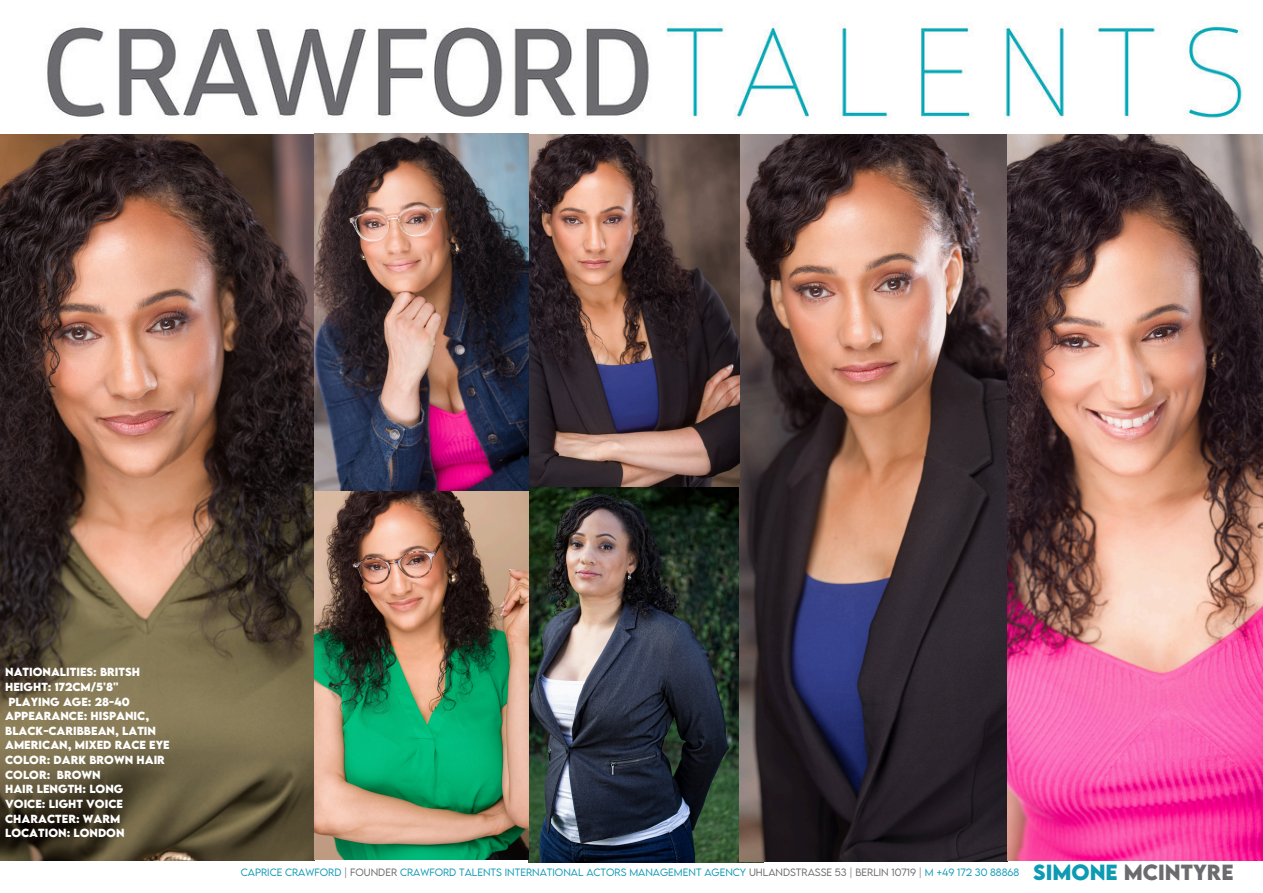
<style>
.page{position:relative;width:1263px;height:893px;background:#fff}
.page>*{position:absolute;margin:0;border:0;box-sizing:border-box;transform-origin:0 0}
.t1{font:700 19.5px "LEMONMILK";letter-spacing:.09em;color:#6b6a6e}
.t2{font:700 10.43px "LEMONMILK";color:#fff}
.t3{font:700 10.43px "LEMONMILK";letter-spacing:.09em;color:#fff}
.t4{font:700 10.43px "LEMONMILK";letter-spacing:.165em;color:#fff}
.t5{font:700 10.43px "LEMONMILK";letter-spacing:.065em;color:#fff}
.t6{font:700 10.43px "LEMONMILK";letter-spacing:.13em;color:#fff}
.t7{font:700 10.43px "LEMONMILK";letter-spacing:.14em;color:#fff}
.t8{font:700 10.43px "LEMONMILK";letter-spacing:.285em;color:#fff}
.t9{font:300 9.45px "LEMONMILK";letter-spacing:.115em;color:#0e9ab3}
.s1{color:#6b6a6e}
.s2{color:#0e9ab3}
</style>
<div class="page">
<img style="left:47px;top:22px;width:1196px;height:98px">
<img style="left:529px;top:486px;width:210px;height:376px">
<img style="left:0;top:134px;width:314px;height:726px">
<img style="left:739px;top:134px;width:269px;height:728px">
<img style="left:1008px;top:134px;width:255px;height:726px">
<img style="left:314px;top:490px;width:215px;height:369px">
<img style="left:529px;top:134px;width:210px;height:352px">
<img style="left:314px;top:133px;width:215px;height:357px">
<p class="t2" style="left:5px;top:665px;width:136px">NATIONALITIES: BRITSH</p>
<p class="t2" style="left:5px;top:679px;width:115px">HEIGHT: 172CM/5'8"</p>
<p class="t2" style="left:8px;top:694px;width:123px">PLAYING AGE: 28-40</p>
<p class="t6" style="left:5px;top:709px;width:146px">APPEARANCE: HISPANIC,</p>
<p class="t3" style="left:5px;top:723px;width:151px">BLACK-CARIBBEAN, LATIN</p>
<p class="t5" style="left:5px;top:738px;width:165px">AM ERICAN, MIXED RACE EYE</p>
<p class="t3" style="left:5px;top:753px;width:160px">COLOR: DARK BROWN HAIR</p>
<p class="t8" style="left:5px;top:767px;width:95px">COLOR: BROWN</p>
<p class="t4" style="left:5px;top:782px;width:117px">HAIR LENGTH: LONG</p>
<p class="t2" style="left:5px;top:796px;width:118px">VOICE: LIGHT VOICE</p>
<p class="t7" style="left:5px;top:811px;width:113px">CHARACTER: WARM</p>
<p class="t4" style="left:5px;top:826px;width:119px">LOCATION: LONDON</p>
<p class="t9" style="left:241px;top:865px;width:780px">CAPRICE CRAWFORD <span class="s1">| FOUNDER</span> CRAWFORD TALENTS INTERNATIONAL ACTORS MANAGEM ENT AGENCY <span class="s1">UHLANDSTRASSE 53 | BERLIN 10719 |</span> M +49 172 30 88868</p>
<h1 class="t1" style="left:1033px;top:859px;width:200px"><span class="s2">SIMONE</span> MCINTYRE</h1>
</div>
